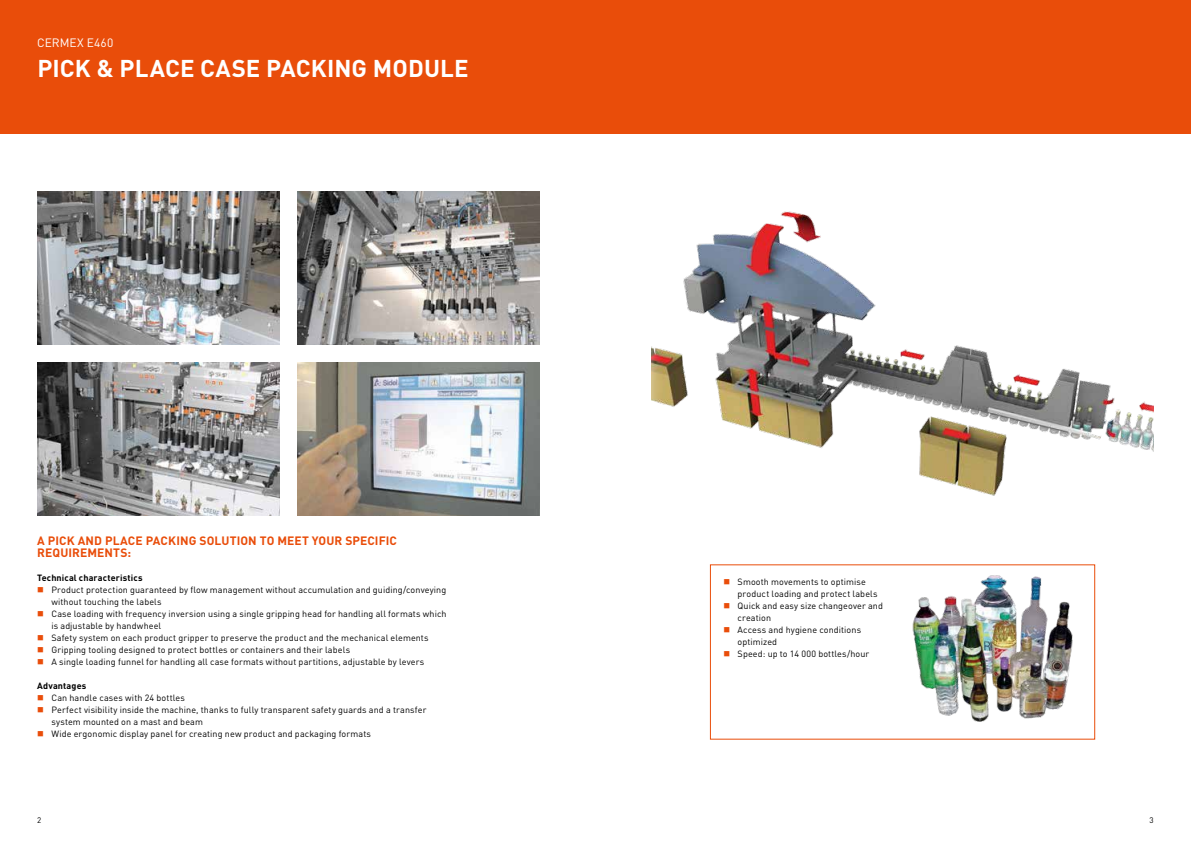
<style>
.page{position:relative;width:1191px;height:842px;background:#fff}
.page>*{position:absolute;margin:0;border:0;box-sizing:border-box;transform-origin:0 0}
.t1{font:700 24px "DINOT";letter-spacing:.005em;color:#fff}
.t2{font:700 12px/12px "DINOT";letter-spacing:.01em;color:#e94d0a}
.t3{font:12px "DINOT";letter-spacing:.005em;color:#fff}
.t4{font:9px/12px "DINOT";letter-spacing:.01em;color:#000}
.t5{font:700 9px "DINOT";letter-spacing:.015em;color:#000}
.t6{font:8px "DINOT";color:#000}
.s1{color:#e94d0a}
</style>
<div class="page">
<img style="left:651px;top:211px;width:502px;height:285px">
<img style="left:37px;top:191px;width:242px;height:153px">
<img style="left:298px;top:191px;width:241px;height:153px">
<img style="left:37px;top:363px;width:242px;height:153px">
<img style="left:298px;top:363px;width:241px;height:153px">
<img style="left:912px;top:575px;width:161px;height:146px">
<div style="left:0;top:0;width:1191px;height:134px;background:#e94d0a"></div>
<div style="left:710px;top:565px;width:385px;height:174px;border:1px solid #e94d0a"></div>
<h2 class="t3" style="left:37px;top:36px;width:78px">CERMEX E460</h2>
<h1 class="t1" style="left:37px;top:52px;width:433px">PICK &amp; PLACE CASE PACKING MODULE</h1>
<h2 class="t2" style="left:37px;top:534px;width:361px">A PICK AND PLACE PACKING SOLUTION TO MEET YOUR SPECIFIC<br>REQUIREMENTS:</h2>
<p class="t5" style="left:37px;top:572px;width:107px">Technical characteristics</p>
<p class="t4" style="left:51px;top:584px;width:396px;text-indent:-14px"><span class="s1">■</span> Product protection guaranteed by flow management without accumulation and guiding/conveying without touching the labels</p>
<p class="t4" style="left:51px;top:608px;width:397px;text-indent:-14px"><span class="s1">■</span> Case loading with frequency inversion using a single gripping head for handling all formats which is adjustable by handwheel</p>
<p class="t4" style="left:37px;top:631px;width:393px"><span class="s1">■</span> Safety system on each product gripper to preserve the product and the mechanical elements</p>
<p class="t4" style="left:37px;top:643px;width:314px"><span class="s1">■</span> Gripping tooling designed to protect bottles or containers and their labels</p>
<p class="t4" style="left:37px;top:655px;width:388px"><span class="s1">■</span> A single loading funnel for handling all case formats without partitions, adjustable by levers</p>
<p class="t5" style="left:37px;top:680px;width:51px">Advantages</p>
<p class="t4" style="left:37px;top:691px;width:149px"><span class="s1">■</span> Can handle cases with 24 bottles</p>
<p class="t4" style="left:51px;top:703px;width:376px;text-indent:-14px"><span class="s1">■</span> Perfect visibility inside the machine, thanks to fully transparent safety guards and a transfer system mounted on a mast and beam</p>
<p class="t4" style="left:37px;top:727px;width:335px"><span class="s1">■</span> Wide ergonomic display panel for creating new product and packaging formats</p>
<p class="t4" style="left:737px;top:575px;width:142px;text-indent:-14px"><span class="s1">■</span> Smooth movements to optimise product loading and protect labels</p>
<p class="t4" style="left:737px;top:599px;width:147px;text-indent:-14px"><span class="s1">■</span> Quick and easy size changeover and creation</p>
<p class="t4" style="left:737px;top:623px;width:125px;text-indent:-14px"><span class="s1">■</span> Access and hygiene conditions optimized</p>
<p class="t4" style="left:723px;top:647px;width:147px"><span class="s1">■</span> Speed: up to 14 000 bottles/hour</p>
<p class="t6" style="left:37px;top:815px;width:6px">2</p>
<p class="t6" style="left:1149px;top:815px;width:6px">3</p>
</div>
